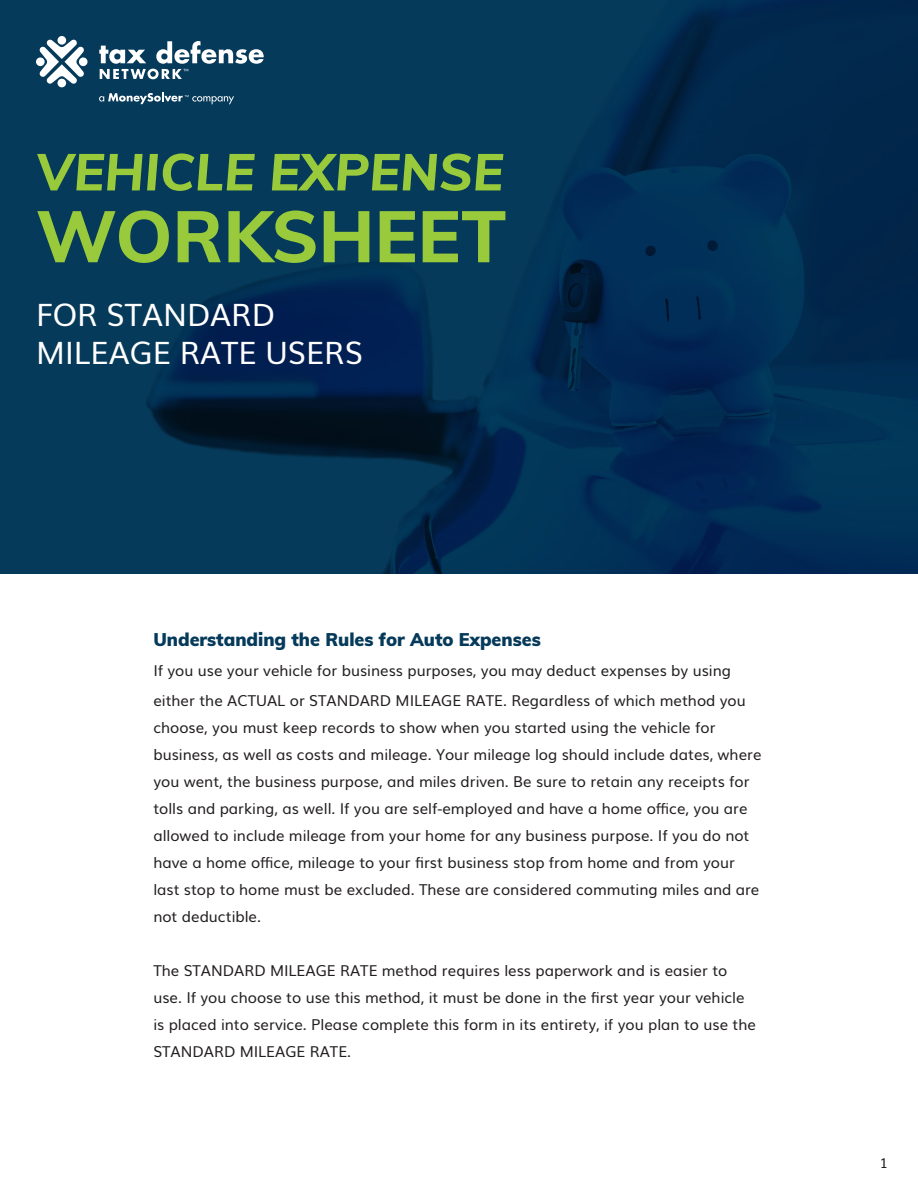
<style>
.page{position:relative;width:918px;height:1188px;background:#fff}
.page>*{position:absolute;margin:0;border:0;box-sizing:border-box;transform-origin:0 0}
.t1{font:800 71.85px "Muli";color:#99ca3b}
.t2{font:italic 800 51.3px "Muli";color:#99ca3b}
.t3{font:30.75px/37.5px "Muli";color:#fff}
.t4{font:900 18px "Muli";color:#063a5a}
.t5{font:15px/27px "Muli";color:#231f20}
.t6{font:13.5px "Muli";color:#231f20}
</style>
<div class="page">
<div style="left:0;top:0;width:918px;height:574px;background:#063a5a"></div>
<img style="left:140px;top:0;width:778px;height:574px">
<div style="left:58px;top:36px;width:8px;height:9px;background:#fff;border-radius:50%"></div>
<div style="left:58px;top:79px;width:8px;height:8px;background:#fff;border-radius:50%"></div>
<div style="left:36px;top:57px;width:9px;height:9px;background:#fff;border-radius:50%"></div>
<svg style="left:39px;top:39px;width:45px;height:45px"></svg>
<div style="left:79px;top:57px;width:9px;height:9px;background:#fff;border-radius:50%"></div>
<svg style="left:99px;top:41px;width:165px;height:38px"></svg>
<svg style="left:99px;top:92px;width:135px;height:12px"></svg>
<p class="t2" style="left:36px;top:134px;width:469px">VEHICLE EXPENSE</p>
<p class="t1" style="left:36px;top:184px;width:472px">WORKSHEET</p>
<p class="t3" style="left:36px;top:294px;width:329px">FOR STANDARD<br>MILEAGE RATE USERS</p>
<p class="t4" style="left:153px;top:626px;width:389px">Understanding the Rules for Auto Expenses</p>
<p class="t5" style="left:153px;top:654px;width:594px;line-height:30px">If you use your vehicle for business purposes, you may deduct expenses by using either the ACTUAL or STANDARD MILEAGE RATE. Regardless of which method you</p>
<p class="t5" style="left:153px;top:713px;width:610px">choose, you must keep records to show when you started using the vehicle for business, as well as costs and mileage. Your mileage log should include dates, where you went, the business purpose, and miles driven. Be sure to retain any receipts for tolls and parking, as well. If you are self-employed and have a home office, you are allowed to include mileage from your home for any business purpose. If you do not have a home office, mileage to your first business stop from home and from your last stop to home must be excluded. These are considered commuting miles and are not deductible.</p>
<p class="t5" style="left:153px;top:956px;width:604px">The STANDARD MILEAGE RATE method requires less paperwork and is easier to use. If you choose to use this method, it must be done in the first year your vehicle is placed into service. Please complete this form in its entirety, if you plan to use the STANDARD MILEAGE RATE.</p>
<p class="t6" style="left:880px;top:1152px;width:10px">1</p>
</div>
